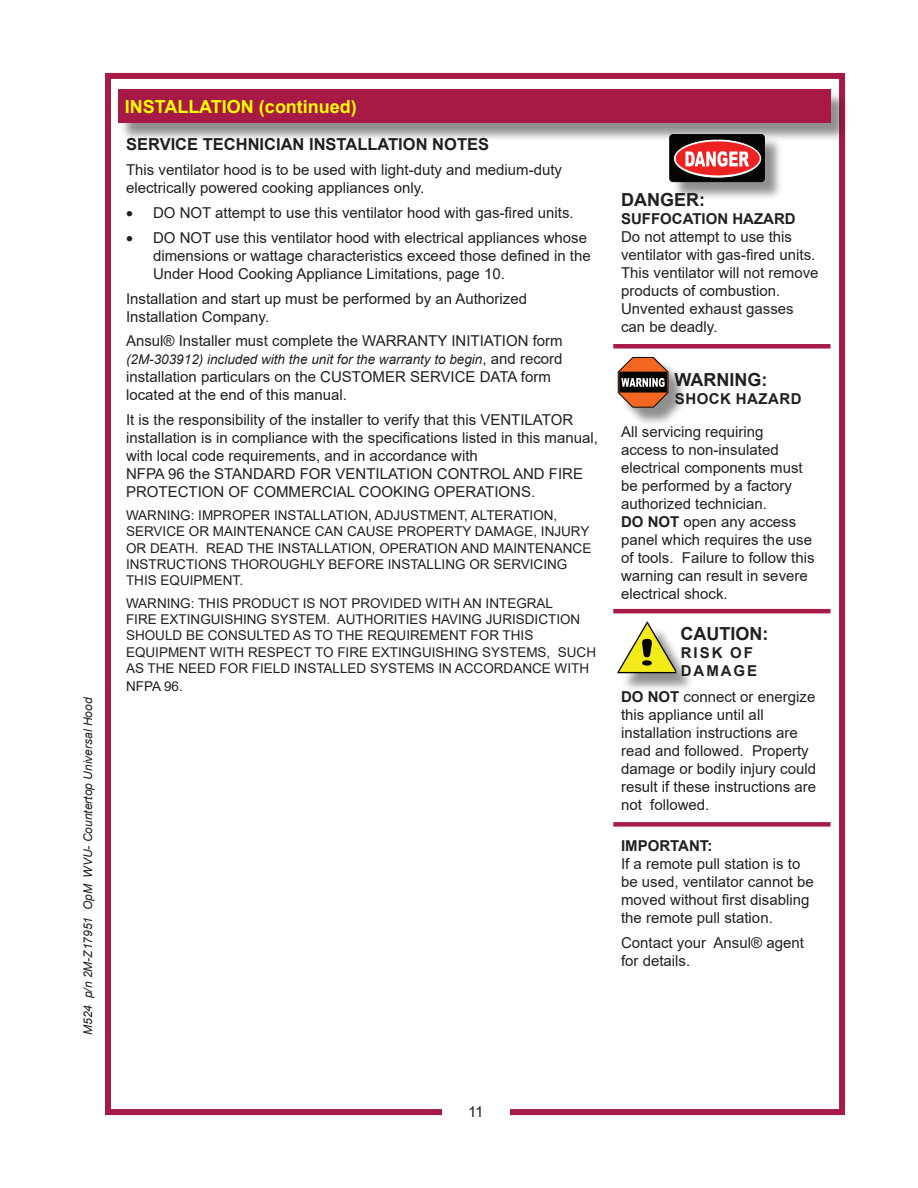
<style>
.page{position:relative;width:918px;height:1188px;background:#fff}
.page>*{position:absolute;margin:0;border:0;box-sizing:border-box;transform-origin:0 0}
.t1{font:700 18px "Arial";color:#ff0}
.t2{font:700 18px "Arial";color:#231f20}
.Headings{font:700 16.5px "Arial";color:#231f20}
.Body_Text{font:15px/18px "Arial";color:#231f20}
.Caution-collum_text{font:15px/18px "Arial";color:#231f20}
.Sub_Header{font:700 15px "Arial";color:#231f20}
.Sub_Header-2{font:700 15px "Arial";letter-spacing:.035em;color:#231f20}
.Caution_Paragraph_Te{font:13.5px/16.2px "Arial";color:#231f20}
.Body_Text-2{font:italic 13.5px "Arial";color:#231f20}
.t3{font:italic 12px "Arial";color:#231f20}
.s1{font-style:normal;font-size:15px}
.s2{font-weight:700}
</style>
<div class="page">
<div style="left:105px;top:73px;width:740px;height:1042px;border:6px solid #a81a46"></div>
<div style="left:442px;top:1102px;width:68px;height:21px;background:#fff"></div>
<div style="left:120px;top:92px;width:729px;height:50px;background:#231f20;opacity:.5"></div>
<div style="left:118px;top:89px;width:713px;height:34px;background:#a81a46"></div>
<div style="left:621px;top:360px;width:66px;height:66px;background:#231f20;opacity:.5"></div>
<svg style="left:618px;top:357px;width:50px;height:51px;background:#9b664b"></svg>
<div style="left:672px;top:137px;width:112px;height:64px;background:#231f20;opacity:.5"></div>
<svg style="left:670px;top:134px;width:94px;height:48px;background:#8f4545"></svg>
<div style="left:620px;top:625px;width:75px;height:67px;background:#231f20;opacity:.5"></div>
<svg style="left:617px;top:621px;width:59px;height:52px"></svg>
<div style="left:613px;top:344px;width:218px;height:5px;background:#a81a46"></div>
<hr style="left:613px;top:609px;width:218px;height:4px;background:#a81a46">
<div style="left:613px;top:822px;width:218px;height:5px;background:#a81a46"></div>
<p class="t3" style="left:80px;top:1035px;width:339px;rotate:-90deg">M524 p/n 2M-Z17951 OpM WVU- Countertop Universal Hood</p>
<p class="t1" style="left:125px;top:94px;width:234px">INSTALLATION (continued)</p>
<p class="Headings" style="left:126px;top:133px;width:365px">SERVICE TECHNICIAN INSTALLATION NOTES</p>
<p class="Body_Text" style="left:126px;top:161px;width:438px">This ventilator hood is to be used with light-duty and medium-duty electrically powered cooking appliances only.</p>
<p class="Body_Text" style="left:126px;top:203px;width:449px">• DO NOT attempt to use this ventilator hood with gas-fired units.</p>
<p class="Body_Text" style="left:153px;top:228px;width:439px;text-indent:-27px">• DO NOT use this ventilator hood with electrical appliances whose dimensions or wattage characteristics exceed those defined in the<br>Under Hood Cooking Appliance Limitations, page 10.</p>
<p class="Body_Text" style="left:126px;top:289px;width:403px">Installation and start up must be performed by an Authorized<br>Installation Company.</p>
<p class="Body_Text" style="left:126px;top:332px;width:438px">Ansul® Installer must complete the WARRANTY INITIATION form</p>
<p class="Body_Text-2" style="left:126px;top:351px;width:438px">(2M-303912) included with the unit for the warranty to begin<span class="s1">, and record</span></p>
<p class="Body_Text" style="left:126px;top:368px;width:426px">installation particulars on the CUSTOMER SERVICE DATA form located at the end of this manual.</p>
<p class="Body_Text" style="left:126px;top:411px;width:473px">It is the responsibility of the installer to verify that this VENTILATOR installation is in compliance with the specifications listed in this manual, with local code requirements, and in accordance with<br>NFPA 96 the STANDARD FOR VENTILATION CONTROL AND FIRE PROTECTION OF COMMERCIAL COOKING OPERATIONS.</p>
<p class="Caution_Paragraph_Te" style="left:126px;top:507px;width:467px">WARNING: IMPROPER INSTALLATION, ADJUSTMENT, ALTERATION, SERVICE OR MAINTENANCE CAN CAUSE PROPERTY DAMAGE, INJURY OR DEATH. READ THE INSTALLATION, OPERATION AND MAINTENANCE INSTRUCTIONS THOROUGHLY BEFORE INSTALLING OR SERVICING THIS EQUIPMENT.</p>
<p class="Caution_Paragraph_Te" style="left:126px;top:595px;width:472px">WARNING: THIS PRODUCT IS NOT PROVIDED WITH AN INTEGRAL<br>FIRE EXTINGUISHING SYSTEM. AUTHORITIES HAVING JURISDICTION SHOULD BE CONSULTED AS TO THE REQUIREMENT FOR THIS EQUIPMENT WITH RESPECT TO FIRE EXTINGUISHING SYSTEMS, SUCH AS THE NEED FOR FIELD INSTALLED SYSTEMS IN ACCORDANCE WITH</p>
<p class="Caution_Paragraph_Te" style="left:126px;top:678px;width:58px">NFPA 96.</p>
<p class="t2" style="left:621px;top:187px;width:85px">DANGER:</p>
<p class="Sub_Header" style="left:621px;top:209px;width:176px">SUFFOCATION HAZARD</p>
<p class="Caution-collum_text" style="left:621px;top:228px;width:196px">Do not attempt to use this ventilator with gas-fired units.</p>
<p class="Caution-collum_text" style="left:621px;top:264px;width:199px">This ventilator will not remove products of combustion.<br>Unvented exhaust gasses can be deadly.</p>
<p class="t2" style="left:675px;top:367px;width:94px">WARNING:</p>
<p class="Sub_Header-2" style="left:675px;top:388px;width:128px">SHOCK HAZARD</p>
<p class="Caution-collum_text" style="left:621px;top:422px;width:183px">All servicing requiring access to non-insulated electrical components must be performed by a factory authorized technician.</p>
<p class="Caution-collum_text" style="left:621px;top:512px;width:195px"><span class="s2">DO NOT</span> open any access panel which requires the use of tools. Failure to follow this warning can result in severe electrical shock.</p>
<p class="t2" style="left:681px;top:621px;width:89px">CAUTION:</p>
<p class="Sub_Header" style="left:681px;top:642px;width:74px">RISK OF</p>
<p class="Sub_Header" style="left:681px;top:660px;width:78px">DAMAGE</p>
<p class="Caution-collum_text" style="left:621px;top:688px;width:197px"><span class="s2">DO NOT</span> connect or energize this appliance until all installation instructions are read and followed. Property damage or bodily injury could result if these instructions are not followed.</p>
<p class="Sub_Header" style="left:621px;top:835px;width:93px">IMPORTANT:</p>
<p class="Body_Text" style="left:621px;top:855px;width:194px">If a remote pull station is to be used, ventilator cannot be moved without first disabling the remote pull station.</p>
<p class="Body_Text" style="left:621px;top:934px;width:184px">Contact your Ansul® agent for details.</p>
<p class="Body_Text" style="left:468px;top:1102px;width:17px">11</p>
</div>
